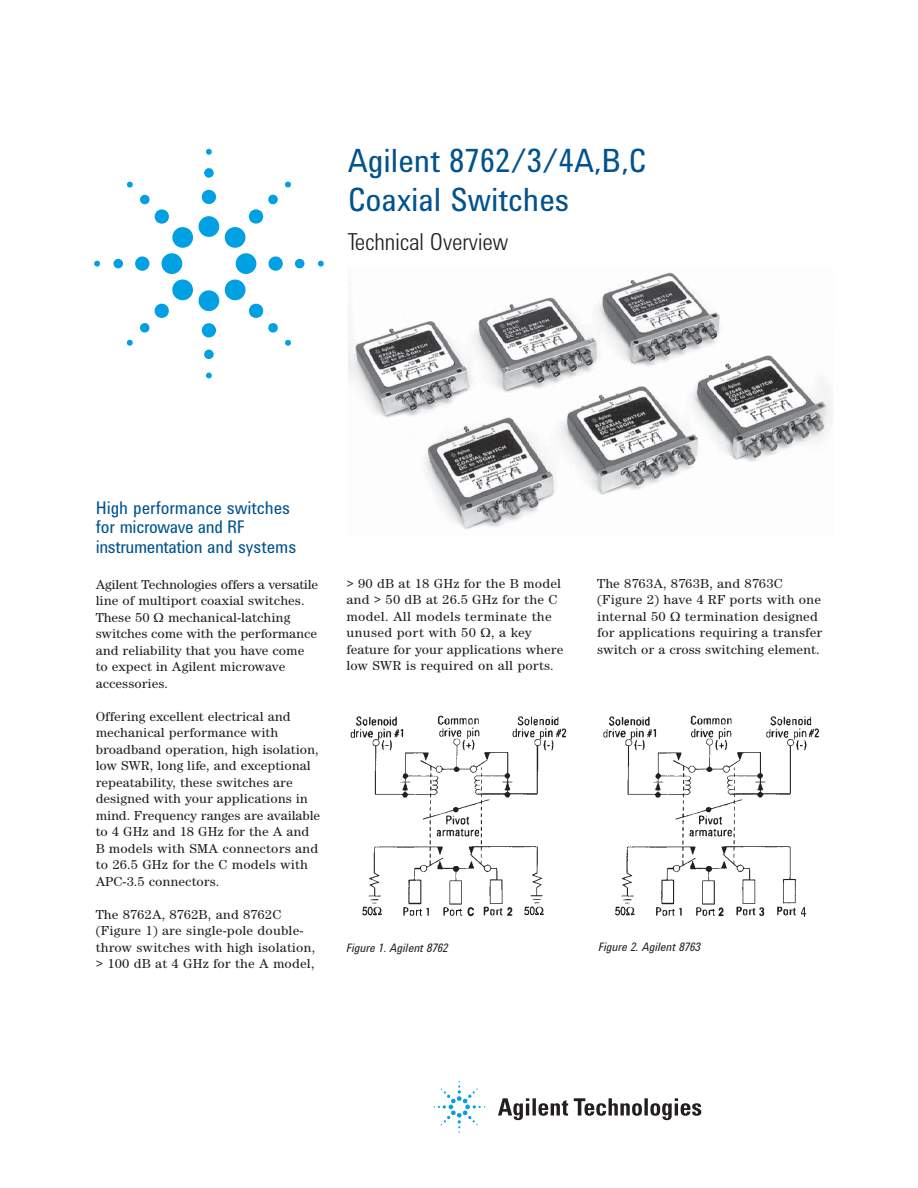
<style>
.page{position:relative;width:918px;height:1188px;background:#fff}
.page>*{position:absolute;margin:0;border:0;box-sizing:border-box;transform-origin:0 0}
.t1{font:33px/39px "Agilent Condensed CFF";color:#00538e}
.t2{font:300 24px "Agilent Condensed CFF";color:#231f20}
.t3{font:18px/19.5px "Agilent Condensed CFF";color:#00538e}
.t4{font:13.5px/16.5px "Aglt Cent ITCCFF";color:#231f20}
.t5{font:italic 12px "Agilent Condensed CFF";color:#231f20}
</style>
<div class="page">
<div style="left:199px;top:216px;width:20px;height:21px;background:#00a0e3;border-radius:50%"></div>
<div style="left:202px;top:190px;width:14px;height:14px;background:#00a0e3;border-radius:50%"></div>
<svg style="left:204px;top:168px;width:10px;height:10px"></svg>
<svg style="left:206px;top:149px;width:6px;height:6px"></svg>
<div style="left:236px;top:253px;width:20px;height:21px;background:#00a0e3;border-radius:50%"></div>
<div style="left:268px;top:256px;width:15px;height:15px;background:#00a0e3;border-radius:50%"></div>
<div style="left:295px;top:259px;width:9px;height:9px;background:#00a0e3;border-radius:50%"></div>
<svg style="left:318px;top:261px;width:6px;height:6px"></svg>
<div style="left:199px;top:290px;width:20px;height:21px;background:#00a0e3;border-radius:50%"></div>
<div style="left:202px;top:323px;width:14px;height:14px;background:#00a0e3;border-radius:50%"></div>
<div style="left:204px;top:350px;width:10px;height:9px;background:#00a0e3;border-radius:50%"></div>
<svg style="left:206px;top:373px;width:6px;height:5px"></svg>
<div style="left:162px;top:253px;width:20px;height:21px;background:#00a0e3;border-radius:50%"></div>
<div style="left:135px;top:256px;width:14px;height:15px;background:#00a0e3;border-radius:50%"></div>
<div style="left:113px;top:259px;width:10px;height:9px;background:#00a0e3;border-radius:50%"></div>
<svg style="left:94px;top:261px;width:6px;height:6px"></svg>
<svg style="left:224px;top:194px;width:54px;height:54px"></svg>
<svg style="left:285px;top:181px;width:6px;height:7px"></svg>
<svg style="left:224px;top:279px;width:54px;height:54px"></svg>
<svg style="left:285px;top:340px;width:6px;height:6px"></svg>
<svg style="left:140px;top:279px;width:53px;height:54px"></svg>
<svg style="left:127px;top:340px;width:6px;height:6px"></svg>
<svg style="left:140px;top:194px;width:53px;height:54px"></svg>
<svg style="left:127px;top:181px;width:6px;height:7px"></svg>
<svg style="left:498px;top:1098px;width:31px;height:22px"></svg>
<hr style="left:533px;top:1098px;width:3px;height:18px;background:#231f20">
<svg style="left:538px;top:1100px;width:30px;height:16px"></svg>
<svg style="left:574px;top:1098px;width:68px;height:18px"></svg>
<svg style="left:644px;top:1098px;width:4px;height:18px"></svg>
<svg style="left:650px;top:1098px;width:51px;height:22px"></svg>
<svg style="left:433px;top:1081px;width:52px;height:52px"></svg>
<img style="left:348px;top:272px;width:483px;height:258px">
<img style="left:350px;top:715px;width:469px;height:202px">
<h1 class="t1" style="left:348px;top:145px;width:300px">Agilent 8762/3/4A,B,C<br>Coaxial Switches</h1>
<h2 class="t2" style="left:348px;top:233px;width:162px">Technical Overview</h2>
<h3 class="t3" style="left:96px;top:500px;width:202px">High performance switches for microwave and RF instrumentation and systems</h3>
<p class="t4" style="left:96px;top:577px;width:224px">Agilent Technologies offers a ver satile line of multiport coaxial switches.<br>These 50 Ω mechanical-latching switches come with the performance and reliability that you have come to expect in Agilent micro wave accessories.</p>
<p class="t4" style="left:96px;top:709px;width:226px">Offering excellent electrical and mechanical performance with broadband operation, high isolation, low SWR, long life, and exceptional repeatability, these switches are designed with your applications in mind. Frequency ranges are available to 4 GHz and 18 GHz for the A and<br>B models with SMA connectors and to 26.5 GHz for the C models with<br>APC-3.5 connectors.</p>
<p class="t4" style="left:96px;top:907px;width:221px">The 8762A, 8762B, and 8762C (Figure 1) are single-pole double&shy;throw switches with high isolation, &gt; 100 dB at 4 GHz for the A model,</p>
<p class="t4" style="left:346px;top:576px;width:218px">&gt; 90 dB at 18 GHz for the B model and &gt; 50 dB at 26.5 GHz for the C model. All models terminate the unused port with 50 Ω, a key feature for your applications where low SWR is required on all ports.</p>
<p class="t4" style="left:597px;top:576px;width:227px">The 8763A, 8763B, and 8763C (Figure 2) have 4 RF ports with one internal 50 Ω termination designed for applications requiring a transfer switch or a cross switching element.</p>
<p class="t5" style="left:346px;top:944px;width:103px">Figure 1. Agilent 8762</p>
<p class="t5" style="left:599px;top:943px;width:103px">Figure 2. Agilent 8763</p>
</div>
